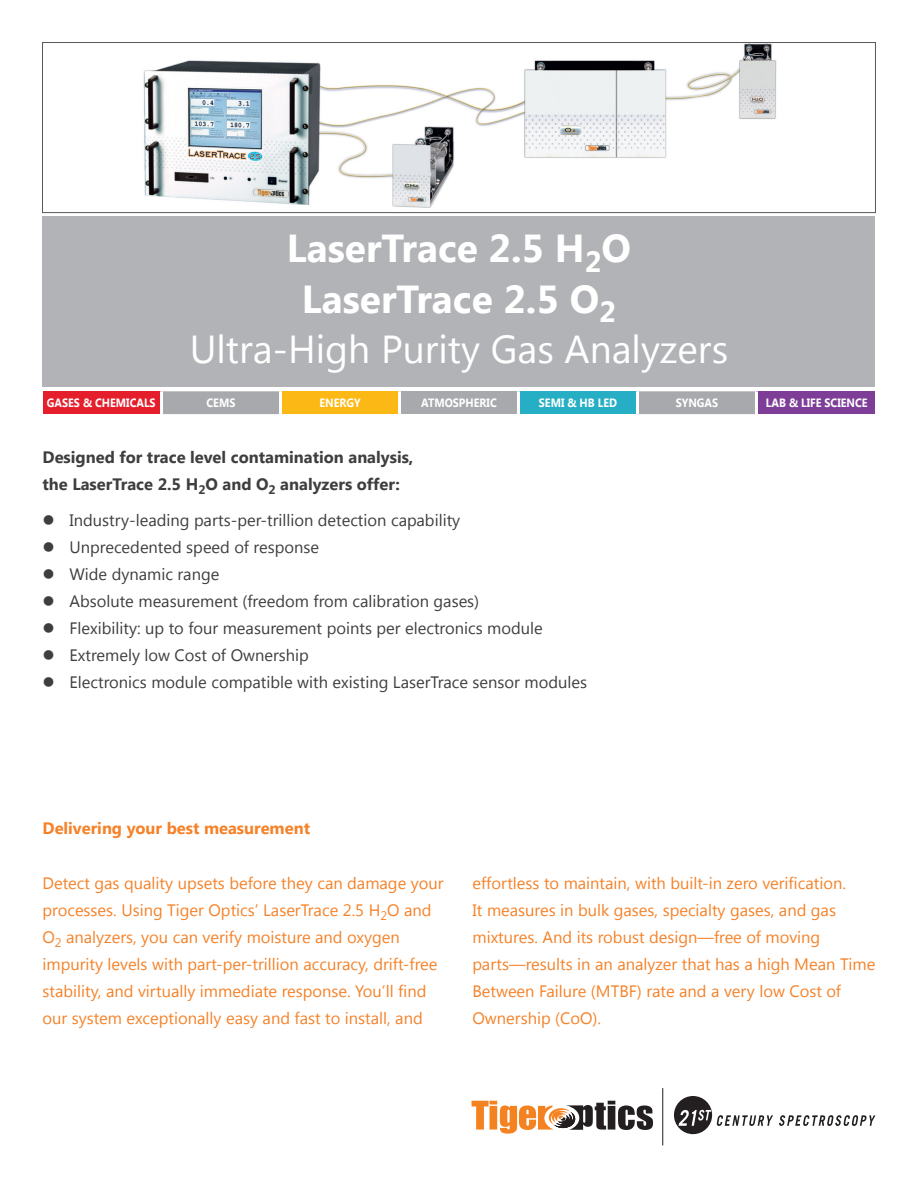
<style>
.page{position:relative;width:918px;height:1188px;background:#fff}
.page>*{position:absolute;margin:0;border:0;box-sizing:border-box;transform-origin:0 0}
.t1{font:700 39px "Segoe UI";color:#fff}
.t2{font:39px "Segoe UI";color:#fff}
.t3{font:16.5px/27px "Segoe UI";color:#f58229}
.t4{font:16.5px "Segoe UI";color:#3e3e3f}
.t5{font:700 16.5px/27px "Segoe UI";color:#3e3e3f}
.t6{font:700 16.5px "Segoe UI";color:#f58229}
.t7{font:700 12px "Segoe UI";color:#fff;scale:.9 1}
</style>
<div class="page">
<img style="left:143px;top:44px;width:634px;height:164px">
<div style="left:42px;top:42px;width:834px;height:171px;border:1px solid #57585a"></div>
<div style="left:43px;top:217px;width:832px;height:170px;background:#b2b3b7"></div>
<div style="left:43px;top:391px;width:119px;height:23px;background:#e41e2b"></div>
<div style="left:163px;top:391px;width:592px;height:23px;background:#a8a9ad"></div>
<div style="left:281px;top:391px;width:119px;height:23px;background:#fcb814"></div>
<div style="left:400px;top:391px;width:118px;height:23px;background:#a8a9ad"></div>
<div style="left:518px;top:391px;width:119px;height:23px;background:#26afc4"></div>
<div style="left:756px;top:391px;width:119px;height:23px;background:#7e3e98"></div>
<hr style="left:160px;top:391px;width:3px;height:23px;background:#fff">
<hr style="left:279px;top:391px;width:3px;height:23px;background:#fff">
<hr style="left:398px;top:391px;width:3px;height:23px;background:#fff">
<hr style="left:517px;top:391px;width:3px;height:23px;background:#fff">
<hr style="left:636px;top:391px;width:3px;height:23px;background:#fff">
<hr style="left:755px;top:391px;width:3px;height:23px;background:#fff">
<svg style="left:472px;top:1101px;width:181px;height:33px"></svg>
<div style="left:674px;top:1096px;width:38px;height:38px;background:#231f20;border-radius:50%"></div>
<svg style="left:779px;top:1115px;width:96px;height:11px"></svg>
<svg style="left:679px;top:1110px;width:94px;height:16px"></svg>
<hr style="left:662px;top:1088px;width:1px;height:57px;background:#231f20">
<p class="t1" style="left:287px;top:220px;width:346px">LaserTrace 2.5 H<sub>2</sub>O</p>
<p class="t1" style="left:302px;top:271px;width:316px">LaserTrace 2.5 O<sub>2</sub></p>
<p class="t2" style="left:190px;top:322px;width:540px">Ultra-High Purity Gas Analyzers</p>
<p class="t7" style="left:47px;top:394px;width:122px">GASES &amp; CHEMICALS</p>
<p class="t7" style="left:207px;top:394px;width:34px">CEMS</p>
<p class="t7" style="left:319px;top:394px;width:47px">ENERGY</p>
<p class="t7" style="left:421px;top:394px;width:86px">ATMOSPHERIC</p>
<p class="t7" style="left:539px;top:394px;width:88px">SEMI &amp; HB LED</p>
<p class="t7" style="left:676px;top:394px;width:49px">SYNGAS</p>
<p class="t7" style="left:766px;top:394px;width:114px">LAB &amp; LIFE SCIENCE</p>
<p class="t5" style="left:43px;top:443px;width:372px">Designed for trace level contamination analysis, the LaserTrace 2.5 H<sub>2</sub>O and O<sub>2</sub> analyzers offer:</p>
<p class="t4" style="left:70px;top:508px;width:392px">Industry-leading parts-per-trillion detection capability</p>
<p class="t4" style="left:70px;top:535px;width:251px">Unprecedented speed of response</p>
<p class="t4" style="left:70px;top:562px;width:151px">Wide dynamic range</p>
<p class="t4" style="left:70px;top:589px;width:411px">Absolute measurement (freedom from calibration gases)</p>
<p class="t4" style="left:70px;top:616px;width:475px">Flexibility: up to four measurement points per electronics module</p>
<p class="t4" style="left:70px;top:643px;width:241px">Extremely low Cost of Ownership</p>
<p class="t4" style="left:70px;top:670px;width:519px">Electronics module compatible with existing LaserTrace sensor modules</p>
<p class="t6" style="left:43px;top:816px;width:269px">Delivering your best measurement</p>
<p class="t3" style="left:43px;top:869px;width:402px">Detect gas quality upsets before they can damage your</p>
<p class="t3" style="left:43px;top:896px;width:396px">processes. Using Tiger Optics’ LaserTrace 2.5 H<sub>2</sub>O and O<sub>2</sub> analyzers, you can verify moisture and oxygen impurity levels with part-per-trillion accuracy, drift-free stability, and virtually immediate response. You’ll find our system exceptionally easy and fast to install, and</p>
<p class="t3" style="left:472px;top:869px;width:404px">effortless to maintain, with built-in zero verification.<br>It measures in bulk gases, specialty gases, and gas mixtures. And its robust design—free of moving parts—results in an analyzer that has a high Mean Time Between Failure (MTBF) rate and a very low Cost of Ownership (CoO).</p>
</div>
